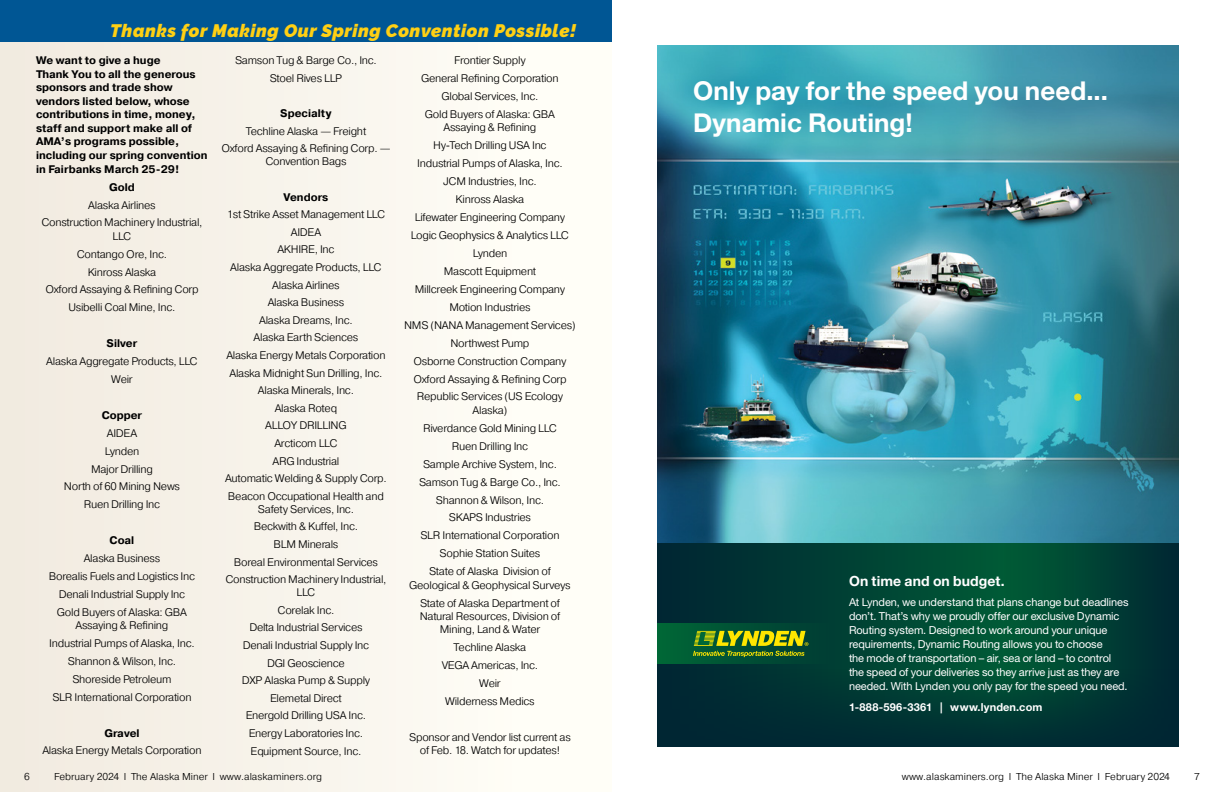
<style>
.page{position:relative;width:1224px;height:792px;background:#fff}
.page>*{position:absolute;margin:0;border:0;box-sizing:border-box;transform-origin:0 0}
.t1{font:700 26px/32px "Helvetica Neue LT Std";letter-spacing:.005em;color:#fff}
.t2{font:italic 900 18px "Raleway";letter-spacing:.03em;color:#ffd013}
.t3{font:700 14px "Helvetica Neue LT Std";letter-spacing:.005em;color:#fff}
.t4{font:300 11px/17.9px "Pragmatica";letter-spacing:-.025em;color:#000;text-align:center}
.t5{font:11px/14px "Helvetica Neue LT Std";letter-spacing:-.01em;color:#fff}
.t6{font:700 11px/13.6px "Pragmatica";color:#000}
.t7{font:700 11px "Helvetica Neue LT Std";letter-spacing:.02em;color:#fff}
.t8{font:300 10px "Pragmatica";color:#000}
</style>
<div class="page">
<div style="left:0;top:0;width:612px;height:792px;background:#f8f4ec"></div>
<div style="left:0;top:0;width:612px;height:41px;background:#005694"></div>
<svg style="left:1074px;top:543px;width:105px;height:126px;background:#003733"></svg>
<div style="left:657px;top:543px;width:417px;height:204px;background:linear-gradient(to right,#002733,#005d35)"></div>
<svg style="left:657px;top:669px;width:522px;height:78px;background:#033"></svg>
<div style="left:657px;top:623px;width:174px;height:41px;background:linear-gradient(to right,#006636,#003b33)"></div>
<img style="left:657px;top:45px;width:522px;height:498px">
<svg style="left:693px;top:631px;width:115px;height:26px;background:#698e1e"></svg>
<h2 class="t2" style="left:110px;top:20px;width:467px">Thanks for Making Our Spring Convention Possible!</h2>
<p class="t6" style="left:36px;top:54px;width:173px">We want to give a huge<br>Thank You to all the generous sponsors and trade show vendors listed below, whose contributions in time, money, staff and support make all of<br>AMA’s programs possible, including our spring convention in Fairbanks March 25-29!</p>
<p class="t6" style="left:109px;top:180px;width:27px">Gold</p>
<p class="t4" style="left:41px;top:196px;width:163px">Alaska Airlines<br>Construction Machinery Industrial,</p>
<p class="t4" style="left:45px;top:227px;width:155px">LLC<br>Contango Ore, Inc.<br>Kinross Alaska<br>Oxford Assaying &amp; Refining Corp<br>Usibelli Coal Mine, Inc.</p>
<p class="t6" style="left:107px;top:337px;width:32px">Silver</p>
<p class="t4" style="left:46px;top:352px;width:153px">Alaska Aggregate Products, LLC<br>Weir</p>
<p class="t6" style="left:102px;top:408px;width:42px">Copper</p>
<p class="t4" style="left:64px;top:424px;width:118px">AIDEA<br>Lynden<br>Major Drilling<br>North of 60 Mining News<br>Ruen Drilling Inc</p>
<p class="t6" style="left:110px;top:534px;width:26px">Coal</p>
<p class="t4" style="left:49px;top:549px;width:148px">Alaska Business<br>Borealis Fuels and Logistics Inc<br>Denali Industrial Supply Inc<br>Gold Buyers of Alaska: GBA</p>
<p class="t4" style="left:49px;top:616px;width:147px">Assaying &amp; Refining<br>Industrial Pumps of Alaska, Inc.<br>Shannon &amp; Wilson, Inc.<br>Shoreside Petroleum<br>SLR International Corporation</p>
<p class="t6" style="left:104px;top:726px;width:37px">Gravel</p>
<p class="t4" style="left:42px;top:741px;width:161px">Alaska Energy Metals Corporation</p>
<p class="t4" style="left:235px;top:51px;width:143px;line-height:17.6px">Samson Tug &amp; Barge Co., Inc.<br>Stoel Rives LLP</p>
<p class="t6" style="left:280px;top:107px;width:53px">Specialty</p>
<p class="t4" style="left:221px;top:122px;width:171px;line-height:17.6px">Techline Alaska — Freight<br>Oxford Assaying &amp; Refining Corp. —</p>
<p class="t4" style="left:265px;top:152px;width:83px">Convention Bags</p>
<p class="t6" style="left:284px;top:190px;width:46px">Vendors</p>
<p class="t4" style="left:225px;top:205px;width:163px;line-height:17.6px">1st Strike Asset Management LLC<br>AIDEA<br>AKHIRE, Inc<br>Alaska Aggregate Products, LLC<br>Alaska Airlines<br>Alaska Business<br>Alaska Dreams, Inc.<br>Alaska Earth Sciences<br>Alaska Energy Metals Corporation<br>Alaska Midnight Sun Drilling, Inc.<br>Alaska Minerals, Inc.<br>Alaska Roteq<br>ALLOY DRILLING<br>Arcticom LLC<br>ARG Industrial<br>Automatic Welding &amp; Supply Corp.<br>Beacon Occupational Health and</p>
<p class="t4" style="left:225px;top:500px;width:163px;line-height:17.6px">Safety Services, Inc.<br>Beckwith &amp; Kuffel, Inc.<br>BLM Minerals<br>Boreal Environmental Services<br>Construction Machinery Industrial,</p>
<p class="t4" style="left:242px;top:583px;width:130px;line-height:17.6px">LLC<br>Corelak Inc.<br>Delta Industrial Services<br>Denali Industrial Supply Inc<br>DGI Geoscience<br>DXP Alaska Pump &amp; Supply<br>Elemetal Direct<br>Energold Drilling USA Inc.<br>Energy Laboratories Inc.<br>Equipment Source, Inc.</p>
<p class="t4" style="left:421px;top:51px;width:139px">Frontier Supply<br>General Refining Corporation<br>Global Services, Inc.<br>Gold Buyers of Alaska: GBA</p>
<p class="t4" style="left:404px;top:119px;width:173px">Assaying &amp; Refining<br>Hy-Tech Drilling USA Inc<br>Industrial Pumps of Alaska, Inc.<br>JCM Industries, Inc.<br>Kinross Alaska<br>Lifewater Engineering Company<br>Logic Geophysics &amp; Analytics LLC<br>Lynden<br>Mascott Equipment<br>Millcreek Engineering Company<br>Motion Industries<br>NMS (NANA Management Services)<br>Northwest Pump<br>Osborne Construction Company<br>Oxford Assaying &amp; Refining Corp<br>Republic Services (US Ecology</p>
<p class="t4" style="left:419px;top:401px;width:143px">Alaska)<br>Riverdance Gold Mining LLC<br>Ruen Drilling Inc<br>Sample Archive System, Inc.<br>Samson Tug &amp; Barge Co., Inc.<br>Shannon &amp; Wilson, Inc.<br>SKAPS Industries<br>SLR International Corporation<br>Sophie Station Suites<br>State of Alaska Division of</p>
<p class="t4" style="left:409px;top:576px;width:163px">Geological &amp; Geophysical Surveys<br>State of Alaska Department of</p>
<p class="t4" style="left:420px;top:609px;width:142px;line-height:13.4px">Natural Resources, Division of<br>Mining, Land &amp; Water</p>
<p class="t4" style="left:442px;top:638px;width:98px">Techline Alaska<br>VEGA Americas, Inc.<br>Weir<br>Wilderness Medics</p>
<p class="t4" style="left:409px;top:730px;width:163px;line-height:13.4px">Sponsor and Vendor list current as of Feb. 18. Watch for updates!</p>
<h1 class="t1" style="left:693px;top:74px;width:417px">Only pay for the speed you need...<br>Dynamic Routing!</h1>
<p class="t3" style="left:849px;top:572px;width:157px">On time and on budget.</p>
<p class="t5" style="left:849px;top:595px;width:281px">At Lynden, we understand that plans change but deadlines don’t. That’s why we proudly offer our exclusive Dynamic Routing system. Designed to work around your unique requirements, Dynamic Routing allows you to choose<br>the mode of transportation – air, sea or land – to control the speed of your deliveries so they arrive just as they are needed. With Lynden you only pay for the speed you need.</p>
<p class="t7" style="left:849px;top:700px;width:195px">1-888-596-3361 | www.lynden.com</p>
<p class="t8" style="left:24px;top:770px;width:7px">6</p>
<p class="t8" style="left:54px;top:770px;width:270px">February 2024 I The Alaska Miner I www.alaskaminers.org</p>
<p class="t8" style="left:902px;top:770px;width:270px">www.alaskaminers.org I The Alaska Miner I February 2024</p>
<p class="t8" style="left:1194px;top:770px;width:7px">7</p>
</div>
